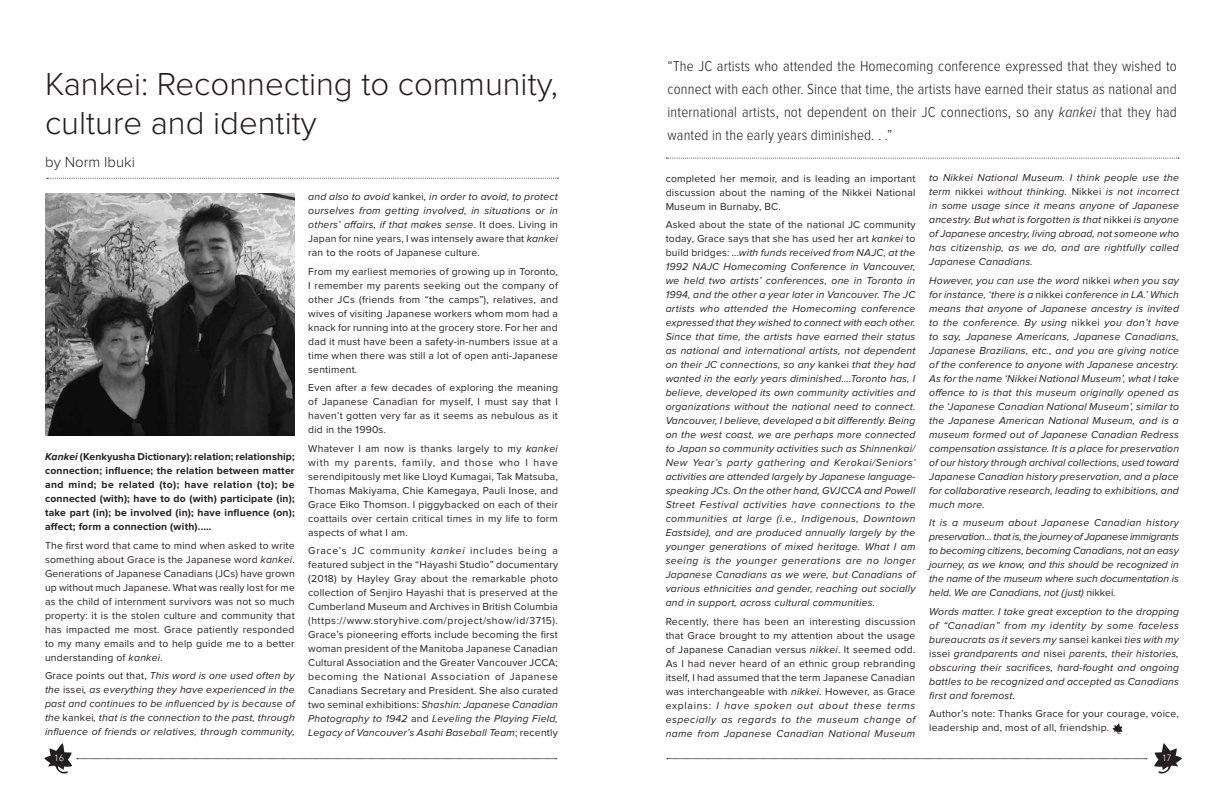
<style>
.page{position:relative;width:1224px;height:792px;background:#fff}
.page>*{position:absolute;margin:0;border:0;box-sizing:border-box;transform-origin:0 0}
.t1{font:300 33px/39px "Proxima Nova";color:#231f20}
.t2{font:300 15px/23px "Proxima Nova Cond";letter-spacing:.01em;color:#231f20;text-align:justify}
.t3{font:300 15px "Proxima Nova";color:#231f20}
.t4{font:italic 10.4px/14px "Proxima Nova";letter-spacing:.02em;color:#231f20;text-align:justify}
.t5{font:10.4px/14px "Proxima Nova";letter-spacing:.02em;color:#231f20;text-align:justify}
.t6{font:700 10.4px/14px "Proxima Nova";letter-spacing:.02em;color:#231f20;text-align:justify}
.t7{font:300 9px "Avenir LT Std";color:#fff}
.s1{font-style:italic}
.s2{font-style:normal}
</style>
<div class="page">
<svg style="left:1154px;top:743px;width:28px;height:31px"></svg>
<svg style="left:44px;top:743px;width:513px;height:31px"></svg>
<svg style="left:667px;top:758px;width:480px;height:1px"></svg>
<svg style="left:47px;top:178px;width:512px;height:1px"></svg>
<svg style="left:1112px;top:723px;width:11px;height:11px"></svg>
<img style="left:45px;top:193px;width:250px;height:243px">
<svg style="left:667px;top:158px;width:512px;height:1px"></svg>
<h1 class="t1" style="left:45px;top:65px;width:514px">Kankei: Reconnecting to community, culture and identity</h1>
<h2 class="t3" style="left:45px;top:153px;width:91px">by Norm Ibuki</h2>
<p class="t6" style="left:45px;top:450px;width:251px"><span class="s1">Kankei</span> (Kenkyusha Dictionary): relation; relationship; connection; influence; the relation between matter and mind; be related (to); have relation (to); be connected (with); have to do (with) participate (in); take part (in); be involved (in); have influence (on); affect; form a connection (with).….</p>
<p class="t5" style="left:45px;top:538px;width:251px">The first word that came to mind when asked to write something about Grace is the Japanese word <span class="s1">kankei</span>.<br>Generations of Japanese Canadians (JCs) have grown up without much Japanese. What was really lost for me as the child of internment survivors was not so much property: it is the stolen culture and community that has impacted me most. Grace patiently responded to my many emails and to help guide me to a better understanding of <span class="s1">kankei</span>.</p>
<p class="t4" style="left:45px;top:669px;width:251px"><span class="s2">Grace points out that,</span> This word is one used often by the <span class="s2">issei</span>, as everything they have experienced in the past and continues to be influenced by is because of the <span class="s2">kankei</span>, that is the connection to the past, through influence of friends or relatives, through community,</p>
<p class="t4" style="left:308px;top:190px;width:251px">and also to avoid <span class="s2">kankei</span>, in order to avoid, to protect ourselves from getting involved, in situations or in others’ affairs, if that makes sense<span class="s2">. It does. Living in Japan for nine years, I was intensely aware that</span> kankei <span class="s2">ran to the roots of Japanese culture.</span></p>
<p class="t5" style="left:308px;top:264px;width:251px">From my earliest memories of growing up in Toronto, I remember my parents seeking out the company of other JCs (friends from “the camps”), relatives, and wives of visiting Japanese workers whom mom had a knack for running into at the grocery store. For her and dad it must have been a safety-in-numbers issue at a time when there was still a lot of open anti-Japanese sentiment.</p>
<p class="t5" style="left:308px;top:381px;width:251px">Even after a few decades of exploring the meaning of Japanese Canadian for myself, I must say that I haven’t gotten very far as it seems as nebulous as it did in the 1990s.</p>
<p class="t5" style="left:308px;top:441px;width:251px">Whatever I am now is thanks largely to my <span class="s1">kankei </span>with my parents, family, and those who I have serendipitously met like Lloyd Kumagai, Tak Matsuba, Thomas Makiyama, Chie Kamegaya, Pauli Inose, and Grace Eiko Thomson. I piggybacked on each of their coattails over certain critical times in my life to form aspects of what I am.</p>
<p class="t5" style="left:308px;top:544px;width:251px">Grace’s JC community <span class="s1">kankei</span> includes being a featured subject in the “Hayashi Studio” documentary (2018) by Hayley Gray about the remarkable photo collection of Senjiro Hayashi that is preserved at the Cumberland Museum and Archives in British Columbia (https://www.storyhive.com/project/show/id/3715).<br>Grace’s pioneering efforts include becoming the first woman president of the Manitoba Japanese Canadian Cultural Association and the Greater Vancouver JCCA; becoming the National Association of Japanese Canadians Secretary and President. She also curated two seminal exhibitions: <span class="s1">Shashin: Japanese Canadian Photography to 1942</span> and <span class="s1">Leveling the Playing Field, Legacy of Vancouver’s Asahi Baseball Team</span>; recently</p>
<p class="t2" style="left:668px;top:55px;width:511px">“The JC artists who attended the Homecoming conference expressed that they wished to connect with each other. Since that time, the artists have earned their status as national and international artists, not dependent on their JC connections, so any <span class="s1">kankei</span> that they had wanted in the early years diminished. . .”</p>
<p class="t5" style="left:666px;top:171px;width:251px">completed her memoir, and is leading an important discussion about the naming of the Nikkei National Museum in Burnaby, BC.</p>
<p class="t4" style="left:666px;top:218px;width:251px"><span class="s2">Asked about the state of the national JC community today, Grace says that she has used her art</span> kankei <span class="s2">to build bridges:</span> …with funds received from NAJC, at the 1992 NAJC Homecoming Conference in Vancouver, we held two artists’ conferences, one in Toronto in 1994, and the other a year later in Vancouver. The JC artists who attended the Homecoming conference expressed that they wished to connect with each other.<br>Since that time, the artists have earned their status as national and international artists, not dependent on their JC connections, so any <span class="s2">kankei</span> that they had wanted in the early years diminished….Toronto has, I believe, developed its own community activities and organizations without the national need to connect.<br>Vancouver, I believe, developed a bit differently. Being on the west coast, we are perhaps more connected to Japan so community activities such as Shinnenkai/ New Year’s party gathering and Kerokai/Seniors’ activities are attended largely by Japanese language&shy;speaking JCs. On the other hand, GVJCCA and Powell Street Festival activities have connections to the communities at large (i.e., Indigenous, Downtown Eastside), and are produced annually largely by the younger generations of mixed heritage. What I am seeing is the younger generations are no longer Japanese Canadians as we were, but Canadians of various ethnicities and gender, reaching out socially and in support, across cultural communities.</p>
<p class="t5" style="left:666px;top:614px;width:251px">Recently, there has been an interesting discussion that Grace brought to my attention about the usage of Japanese Canadian versus <span class="s1">nikkei</span>. It seemed odd.<br>As I had never heard of an ethnic group rebranding itself, I had assumed that the term Japanese Canadian was interchangeable with <span class="s1">nikkei</span>. However, as Grace explains: <span class="s1">I have spoken out about these terms especially as regards to the museum change of name from Japanese Canadian National Museum</span></p>
<p class="t4" style="left:929px;top:171px;width:251px">to Nikkei National Museum. I think people use the term <span class="s2">nikkei</span> without thinking. <span class="s2">Nikkei</span> is not incorrect in some usage since it means anyone of Japanese ancestry. But what is forgotten is that <span class="s2">nikkei</span> is anyone of Japanese ancestry, living abroad, not someone who has citizenship, as we do, and are rightfully called Japanese Canadians.</p>
<p class="t4" style="left:929px;top:273px;width:251px">However, you can use the word <span class="s2">nikkei</span> when you say for instance, ‘there is a <span class="s2">nikkei</span> conference in LA.’ Which means that anyone of Japanese ancestry is invited to the conference. By using <span class="s2">nikkei</span> you don’t have to say, Japanese Americans, Japanese Canadians, Japanese Brazilians, etc., and you are giving notice of the conference to anyone with Japanese ancestry.<br>As for the name ‘Nikkei National Museum’, what I take offence to is that this museum originally opened as the ‘Japanese Canadian National Museum’, similar to the Japanese American National Museum, and is a museum formed out of Japanese Canadian Redress compensation assistance. It is a place for preservation of our history through archival collections, used toward Japanese Canadian history preservation, and a place for collaborative research, leading to exhibitions, and much more.</p>
<p class="t4" style="left:929px;top:516px;width:251px">It is a museum about Japanese Canadian history preservation… that is, the journey of Japanese immigrants to becoming citizens, becoming Canadians, not an easy journey, as we know, and this should be recognized in the name of the museum where such documentation is held. We are Canadians, not (just) <span class="s2">nikkei</span>.</p>
<p class="t4" style="left:929px;top:604px;width:251px">Words matter. I take great exception to the dropping of “Canadian” from my identity by some faceless bureaucrats as it severs my <span class="s2">sansei kankei</span> ties with my <span class="s2">issei</span> grandparents and <span class="s2">nisei</span> parents, their histories, obscuring their sacrifices, hard-fought and ongoing battles to be recognized and accepted as Canadians first and foremost.</p>
<p class="t5" style="left:929px;top:707px;width:251px">Author’s note: Thanks Grace for your courage, voice, leadership and, most of all, friendship.</p>
<p class="t7" style="left:54px;top:753px;width:11px">16</p>
<p class="t7" style="left:1162px;top:753px;width:11px">17</p>
</div>
